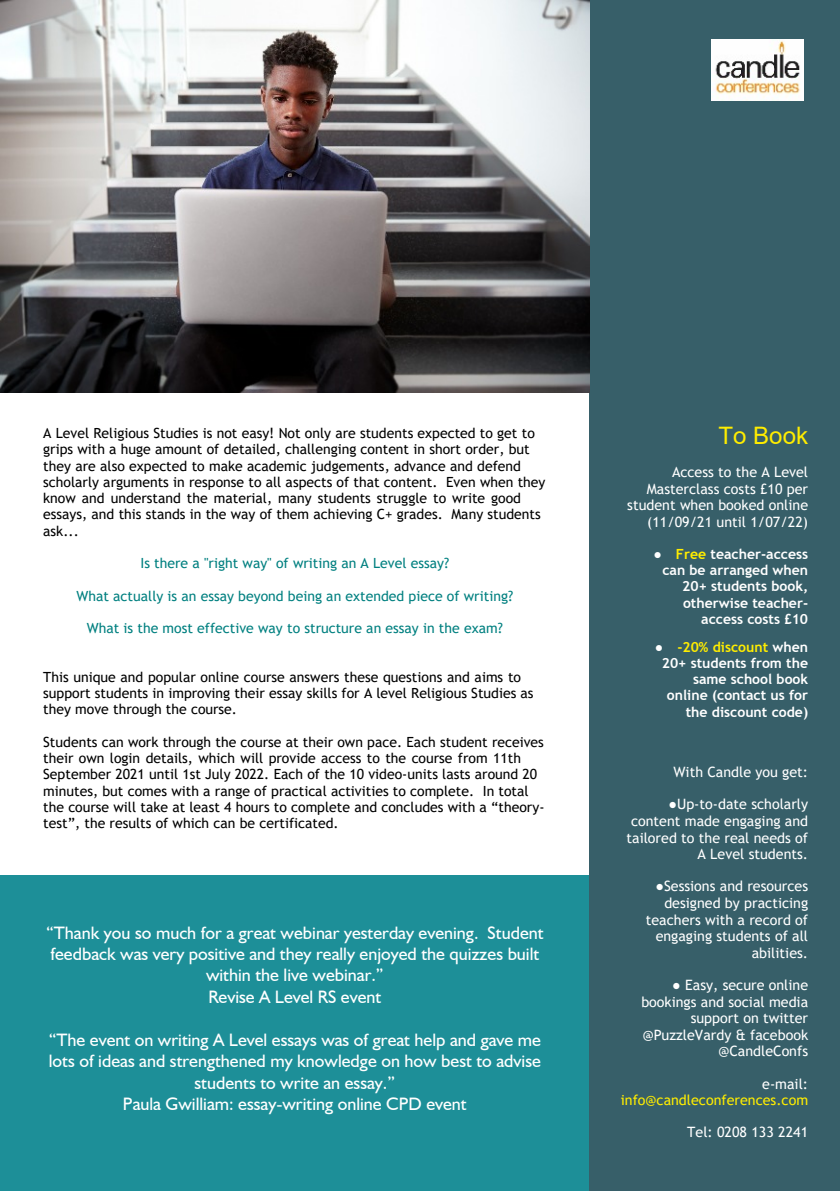
<style>
.page{position:relative;width:840px;height:1191px;background:#fff}
.page>*{position:absolute;margin:0;border:0;box-sizing:border-box;transform-origin:0 0}
.t1{font:24px "Arial";color:#ffed00}
.t2{font:18px/21.4px "Humanist 521 BT";color:#fff;text-align:center}
.t3{font:14.2px/16.6px "Trebuchet MS";color:#fff;text-align:right}
.t4{font:14.2px "Trebuchet MS";color:#ffed00}
.t5{font:14px/16.2px "Trebuchet MS";color:#000}
.t6{font:14px "Trebuchet MS";color:#008080}
.t7{font:700 14px/16.2px "Trebuchet MS";color:#fff;text-align:right}
.t8{font:700 14px/16.2px "Trebuchet MS";color:#fefefe;text-align:right}
.s1{font-family:"Times New Roman"}
.s2{color:#ffed00}
</style>
<div class="page">
<div style="left:0;top:875px;width:589px;height:316px;background:#1d8f98"></div>
<div style="left:589px;top:0;width:250px;height:1191px;background:#375f69"></div>
<img style="left:711px;top:39px;width:91px;height:61px">
<img style="left:1px;top:0;width:588px;height:392px">
<p class="t5" style="left:43px;top:425px;width:503px">A Level Religious Studies is not easy! Not only are students expected to get to grips with a huge amount of detailed, challenging content in short order, but they are also expected to make academic judgements, advance and defend scholarly arguments in response to all aspects of that content. Even when they know and understand the material, many students struggle to write good essays, and this stands in the way of them achieving C+ grades. Many students ask...</p>
<p class="t6" style="left:140px;top:554px;width:310px">Is there a "right way" of writing an A Level essay?</p>
<p class="t6" style="left:76px;top:587px;width:438px">What actually is an essay beyond being an extended piece of writing?</p>
<p class="t6" style="left:87px;top:619px;width:417px">What is the most effective way to structure an essay in the exam?</p>
<p class="t5" style="left:43px;top:668px;width:491px">This unique and popular online course answers these questions and aims to support students in improving their essay skills for A level Religious Studies as they move through the course.</p>
<p class="t5" style="left:43px;top:733px;width:502px">Students can work through the course at their own pace. Each student receives their own login details, which will provide access to the course from 11th September 2021 until 1st July 2022. Each of the 10 video-units lasts around 20 minutes, but comes with a range of practical activities to complete. In total the course will take at least 4 hours to complete and concludes with a “theory&shy;test”, the results of which can be certificated.</p>
<p class="t2" style="left:46px;top:921px;width:498px">“Thank you so much for a great webinar yesterday evening. Student feedback was very positive and they really enjoyed the quizzes built within the live webinar.”<br>Revise A Level RS event</p>
<p class="t2" style="left:49px;top:1028px;width:493px">“The event on writing A Level essays was of great help and gave me lots of ideas and strengthened my knowledge on how best to advise students to write an essay.”<br>Paula Gwilliam: essay-writing online CPD event</p>
<h1 class="t1" style="left:718px;top:419px;width:91px">To Book</h1>
<p class="t3" style="left:627px;top:464px;width:182px">Access to the A Level<br>Masterclass costs £10 per student when booked online (11/09/21 until 1/07/22)</p>
<p class="t8" style="left:653px;top:546px;width:156px"><span class="s1">●</span> <span class="s2">Free</span> teacher-access can be arranged when<br>20+ students book, otherwise teacher&shy;access costs £10</p>
<p class="t7" style="left:654px;top:638px;width:155px"><span class="s1">●</span> <span class="s2">-20% discount</span> when<br>20+ students from the same school book online (contact us for the discount code)</p>
<p class="t3" style="left:673px;top:763px;width:136px">With Candle you get:</p>
<p class="t3" style="left:626px;top:796px;width:183px"><span class="s1">●</span>Up-to-date scholarly content made engaging and tailored to the real needs of<br>A Level students.</p>
<p class="t3" style="left:645px;top:878px;width:164px"><span class="s1">●</span>Sessions and resources designed by practicing teachers with a record of engaging students of all abilities.</p>
<p class="t3" style="left:641px;top:976px;width:168px"><span class="s1">●</span> Easy, secure online bookings and social media support on twitter @PuzzleVardy &amp; facebook @CandleConfs</p>
<p class="t3" style="left:761px;top:1075px;width:47px">e-mail:</p>
<p class="t4" style="left:620px;top:1091px;width:189px">info@candleconferences.com</p>
<p class="t3" style="left:687px;top:1124px;width:122px">Tel: 0208 133 2241</p>
</div>
